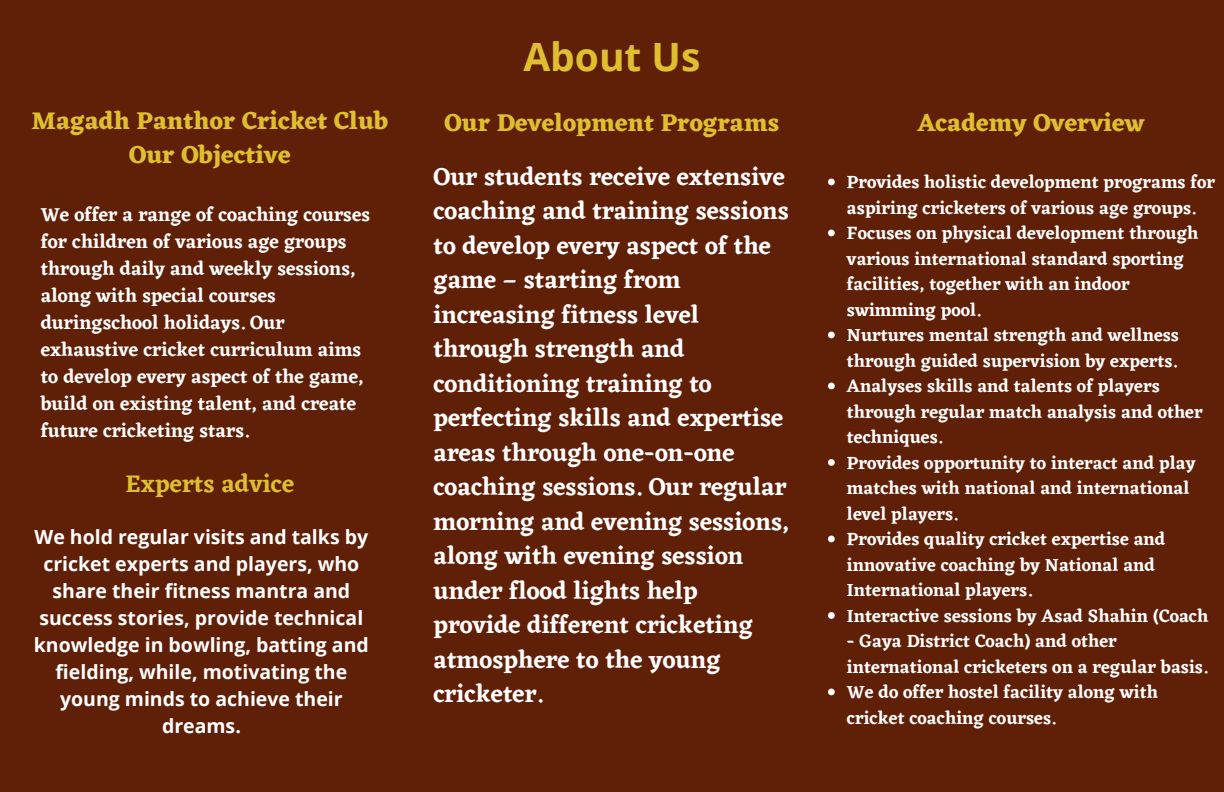
<style>
.page{position:relative;width:1224px;height:792px;background:#602008}
.page>*{position:absolute;margin:0;border:0;box-sizing:border-box;transform-origin:0 0}
.t1{font:700 39px "Open Sans";color:#dfbe2f}
.t2{font:700 25.1px "Eczar";color:#dfbe2f}
.t3{font:600 25.1px "Eczar";color:#dfbe2f}
.t4{font:600 25px/34.5px "Eczar";color:#fff}
.t5{font:600 19.5px/27px "Eczar";color:#fff}
.t6{font:700 19.5px/27px "Open Sans";color:#fff;text-align:center}
.t7{font:600 18.2px/25.5px "Eczar";color:#fff}
</style>
<div class="page">
<svg style="left:828px;top:179px;width:7px;height:6px"></svg>
<svg style="left:828px;top:230px;width:7px;height:6px"></svg>
<svg style="left:828px;top:332px;width:7px;height:6px"></svg>
<svg style="left:828px;top:383px;width:7px;height:6px"></svg>
<svg style="left:828px;top:459px;width:7px;height:7px"></svg>
<svg style="left:828px;top:536px;width:7px;height:6px"></svg>
<svg style="left:828px;top:612px;width:7px;height:7px"></svg>
<svg style="left:828px;top:689px;width:7px;height:6px"></svg>
<p class="t2" style="left:31px;top:105px;width:358px">Magadh Panthor Cricket Club</p>
<p class="t2" style="left:129px;top:140px;width:163px">Our Objective</p>
<p class="t5" style="left:41px;top:200px;width:331px">We offer a range of coaching courses for children of various age groups through daily and weekly sessions, along with special courses duringschool holidays. Our exhaustive cricket curriculum aims to develop every aspect of the game, build on existing talent, and create future cricketing stars.</p>
<p class="t3" style="left:125px;top:469px;width:170px">Experts advice</p>
<p class="t6" style="left:34px;top:523px;width:337px">We hold regular visits and talks by cricket experts and players, who share their fitness mantra and success stories, provide technical knowledge in bowling, batting and fielding, while, motivating the young minds to achieve their dreams.</p>
<p class="t1" style="left:523px;top:29px;width:179px">About Us</p>
<p class="t2" style="left:445px;top:108px;width:336px">Our Development Programs</p>
<p class="t4" style="left:433px;top:159px;width:357px">Our students receive extensive coaching and training sessions to develop every aspect of the game – starting from increasing fitness level through strength and conditioning training to perfecting skills and expertise areas through one-on-one coaching sessions. Our regular morning and evening sessions, along with evening session under flood lights help provide different cricketing atmosphere to the young cricketer.</p>
<p class="t2" style="left:917px;top:108px;width:229px">Academy Overview</p>
<p class="t7" style="left:847px;top:169px;width:370px">Provides holistic development programs for aspiring cricketers of various age groups.</p>
<p class="t7" style="left:847px;top:220px;width:353px">Focuses on physical development through various international standard sporting facilities, together with an indoor swimming pool.</p>
<p class="t7" style="left:847px;top:322px;width:334px">Nurtures mental strength and wellness through guided supervision by experts.</p>
<p class="t7" style="left:847px;top:373px;width:357px">Analyses skills and talents of players through regular match analysis and other techniques.</p>
<p class="t7" style="left:847px;top:450px;width:350px">Provides opportunity to interact and play matches with national and international level players.</p>
<p class="t7" style="left:847px;top:526px;width:320px">Provides quality cricket expertise and innovative coaching by National and<br>International players.</p>
<p class="t7" style="left:847px;top:603px;width:363px">Interactive sessions by Asad Shahin (Coach</p>
<p class="t7" style="left:847px;top:628px;width:362px">- Gaya District Coach) and other international cricketers on a regular basis.</p>
<p class="t7" style="left:847px;top:679px;width:313px">We do offer hostel facility along with cricket coaching courses.</p>
</div>
